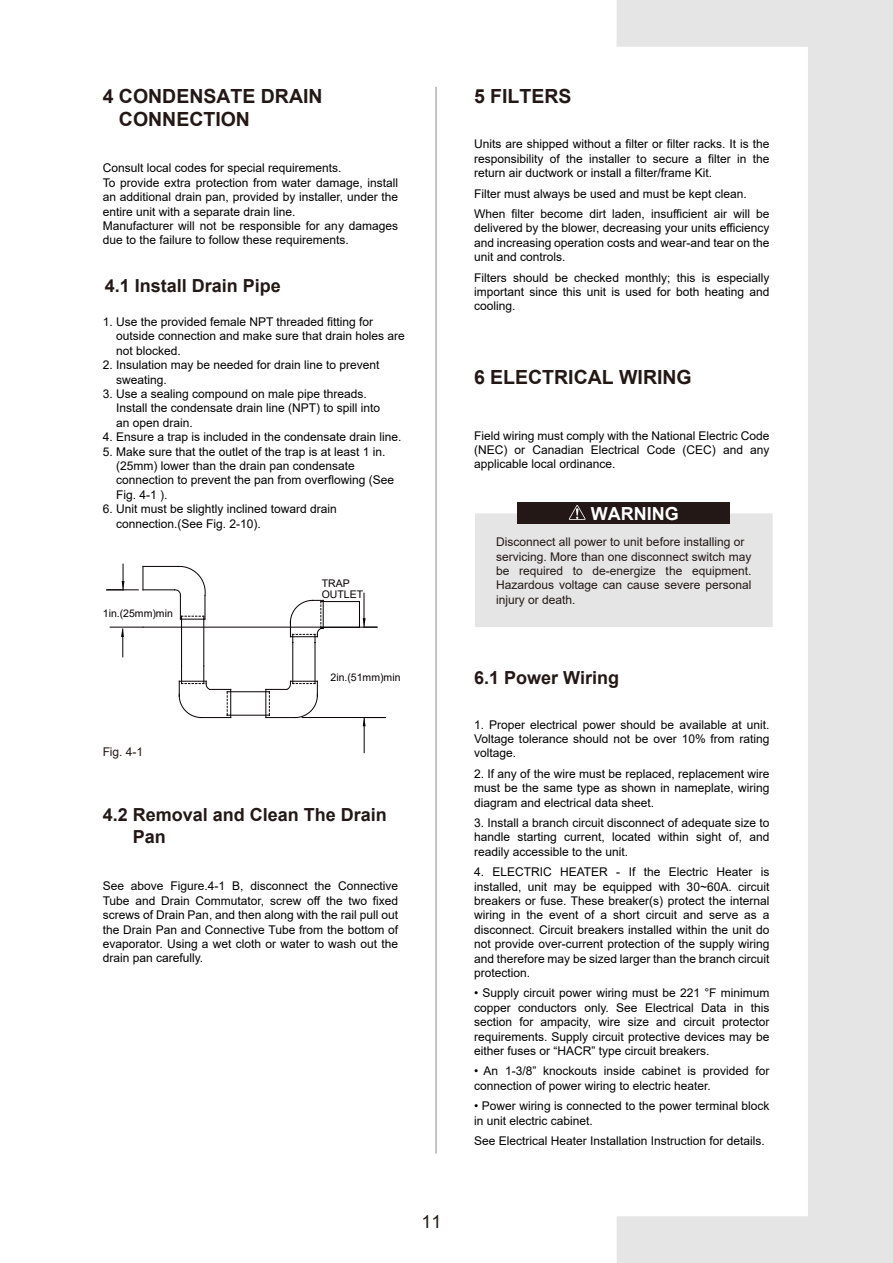
<style>
.page{position:relative;width:893px;height:1263px;background:#fff}
.page>*{position:absolute;margin:0;border:0;box-sizing:border-box;transform-origin:0 0}
.t1{font:700 19.5px/23.4px "Arial";color:#231815}
.t2{font:700 18px/21.6px "Arial";color:#231815}
.t3{font:700 18px "Arial";color:#fff}
.t4{font:18px "Arial";color:#231815}
.t5{font:12px/14.4px "Arial";color:#000;text-align:justify}
.t6{font:12px/14.4px "Arial";color:#231815}
.t7{font:10.5px/10.6px "Arial";color:#070102}
</style>
<div class="page">
<hr style="left:143px;top:627px;width:234px;height:1px;background:#070102">
<hr style="left:181px;top:619px;width:1px;height:47px;background:#070102">
<hr style="left:204px;top:619px;width:1px;height:47px;background:#070102">
<hr style="left:143px;top:590px;width:32px;height:1px;background:#070102">
<svg style="left:143px;top:567px;width:1px;height:23px"></svg>
<hr style="left:143px;top:566px;width:35px;height:1px;background:#070102">
<svg style="left:174px;top:566px;width:32px;height:54px"></svg>
<hr style="left:227px;top:691px;width:42px;height:1px;background:#070102">
<svg style="left:266px;top:681px;width:52px;height:37px"></svg>
<hr style="left:227px;top:715px;width:42px;height:1px;background:#070102">
<svg style="left:179px;top:666px;width:52px;height:52px"></svg>
<hr style="left:293px;top:642px;width:1px;height:41px;background:#070102">
<hr style="left:315px;top:642px;width:1px;height:41px;background:#070102">
<hr style="left:110px;top:627px;width:33px;height:1px;background:#070102">
<hr style="left:107px;top:590px;width:31px;height:1px;background:#070102">
<hr style="left:302px;top:717px;width:83px;height:1px;background:#070102">
<svg style="left:363px;top:718px;width:22px;height:8px"></svg>
<svg style="left:107px;top:564px;width:18px;height:27px"></svg>
<hr style="left:364px;top:593px;width:1px;height:34px;background:#070102">
<hr style="left:364px;top:717px;width:1px;height:36px;background:#070102">
<hr style="left:321px;top:601px;width:38px;height:1px;background:#070102">
<svg style="left:290px;top:600px;width:34px;height:43px"></svg>
<hr style="left:321px;top:627px;width:38px;height:1px;background:#070102">
<svg style="left:121px;top:628px;width:3px;height:29px"></svg>
<svg style="left:359px;top:602px;width:18px;height:26px"></svg>
<div style="left:517px;top:503px;width:213px;height:21px;background:#231815"></div>
<svg style="left:475px;top:505px;width:142px;height:122px;background:#d0cfd0"></svg>
<svg style="left:617px;top:0;width:276px;height:1263px"></svg>
<hr style="left:436px;top:87px;width:1px;height:1066px;background:#888">
<h1 class="t1" style="left:119px;top:84px;width:205px;text-indent:-16px">4 CONDENSATE DRAIN<br>CONNECTION</h1>
<h1 class="t1" style="left:474px;top:84px;width:99px">5 FILTERS</h1>
<p class="t5" style="left:103px;top:161px;width:297px;text-align:left">Consult local codes for special requirements.<br>To provide extra protection from water damage, install an additional drain pan, provided by installer, under the entire unit with a separate drain line.<br>Manufacturer will not be responsible for any damages due to the failure to follow these requirements.</p>
<h2 class="t2" style="left:105px;top:275px;width:178px">4.1 Install Drain Pipe</h2>
<p class="t5" style="left:116px;top:314px;width:290px;text-align:left;text-indent:-13px">1. Use the provided female NPT threaded fitting for outside connection and make sure that drain holes are not blocked.</p>
<p class="t5" style="left:116px;top:358px;width:265px;text-indent:-13px">2. Insulation may be needed for drain line to prevent sweating.</p>
<p class="t5" style="left:116px;top:386px;width:266px;text-align:left;text-indent:-13px">3. Use a sealing compound on male pipe threads.<br>Install the condensate drain line (NPT) to spill into an open drain.</p>
<p class="t5" style="left:103px;top:430px;width:300px">4. Ensure a trap is included in the condensate drain line.</p>
<p class="t5" style="left:116px;top:444px;width:280px;text-align:left;text-indent:-13px">5. Make sure that the outlet of the trap is at least 1 in. (25mm) lower than the drain pan condensate connection to prevent the pan from overflowing (See Fig. 4-1 ).</p>
<p class="t5" style="left:116px;top:502px;width:222px;text-indent:-13px">6. Unit must be slightly inclined toward drain connection.(See Fig. 2-10).</p>
<p class="t7" style="left:103px;top:608px;width:72px">1in.(25mm)min</p>
<p class="t6" style="left:103px;top:744px;width:42px">Fig. 4-1</p>
<p class="t7" style="left:322px;top:578px;width:43px">TRAP<br>OUTLET</p>
<p class="t7" style="left:330px;top:671px;width:72px">2in.(51mm)min</p>
<h2 class="t2" style="left:133px;top:804px;width:256px;text-indent:-30px">4.2 Removal and Clean The Drain<br>Pan</h2>
<p class="t5" style="left:103px;top:879px;width:297px">See above Figure.4-1 B, disconnect the Connective Tube and Drain Commutator, screw off the two fixed screws of Drain Pan, and then along with the rail pull out the Drain Pan and Connective Tube from the bottom of evaporator. Using a wet cloth or water to wash out the drain pan carefully.</p>
<h2 class="t4" style="left:422px;top:1209px;width:22px">11</h2>
<p class="t5" style="left:474px;top:137px;width:297px">Units are shipped without a filter or filter racks. It is the responsibility of the installer to secure a filter in the return air ductwork or install a filter/frame Kit.</p>
<p class="t5" style="left:474px;top:183px;width:297px;line-height:20.4px">Filter must always be used and must be kept clean.<br>When filter become dirt laden, insufficient air will be</p>
<p class="t5" style="left:474px;top:221px;width:297px">delivered by the blower, decreasing your units efficiency and increasing operation costs and wear-and tear on the unit and controls.</p>
<p class="t5" style="left:474px;top:270px;width:297px">Filters should be checked monthly; this is especially important since this unit is used for both heating and cooling.</p>
<h1 class="t1" style="left:474px;top:365px;width:219px">6 ELECTRICAL WIRING</h1>
<p class="t5" style="left:474px;top:428px;width:297px">Field wiring must comply with the National Electric Code (NEC) or Canadian Electrical Code (CEC) and any applicable local ordinance.</p>
<h2 class="t3" style="left:591px;top:501px;width:89px">WARNING</h2>
<p class="t6" style="left:496px;top:535px;width:257px">Disconnect all power to unit before installing or servicing. More than one disconnect switch may be required to de-energize the equipment.<br>Hazardous voltage can cause severe personal injury or death.</p>
<h2 class="t2" style="left:474px;top:667px;width:147px">6.1 Power Wiring</h2>
<p class="t5" style="left:474px;top:717px;width:297px">1. Proper electrical power should be available at unit.<br>Voltage tolerance should not be over 10% from rating voltage.</p>
<p class="t5" style="left:474px;top:766px;width:297px">2. If any of the wire must be replaced, replacement wire must be the same type as shown in nameplate, wiring diagram and electrical data sheet.</p>
<p class="t5" style="left:474px;top:815px;width:297px">3. Install a branch circuit disconnect of adequate size to handle starting current, located within sight of, and readily accessible to the unit.</p>
<p class="t5" style="left:474px;top:865px;width:297px">4. ELECTRIC HEATER - If the Electric Heater is installed, unit may be equipped with 30~60A. circuit breakers or fuse. These breaker(s) protect the internal wiring in the event of a short circuit and serve as a disconnect. Circuit breakers installed within the unit do not provide over-current protection of the supply wiring and therefore may be sized larger than the branch circuit protection.</p>
<p class="t5" style="left:474px;top:986px;width:297px">• Supply circuit power wiring must be 221 °F minimum copper conductors only. See Electrical Data in this section for ampacity, wire size and circuit protector requirements. Supply circuit protective devices may be either fuses or “HACR” type circuit breakers.</p>
<p class="t5" style="left:474px;top:1064px;width:297px">• An 1-3/8” knockouts inside cabinet is provided for connection of power wiring to electric heater.</p>
<p class="t5" style="left:474px;top:1099px;width:297px">• Power wiring is connected to the power terminal block in unit electric cabinet.</p>
<p class="t5" style="left:474px;top:1133px;width:292px">See Electrical Heater Installation Instruction for details.</p>
</div>
